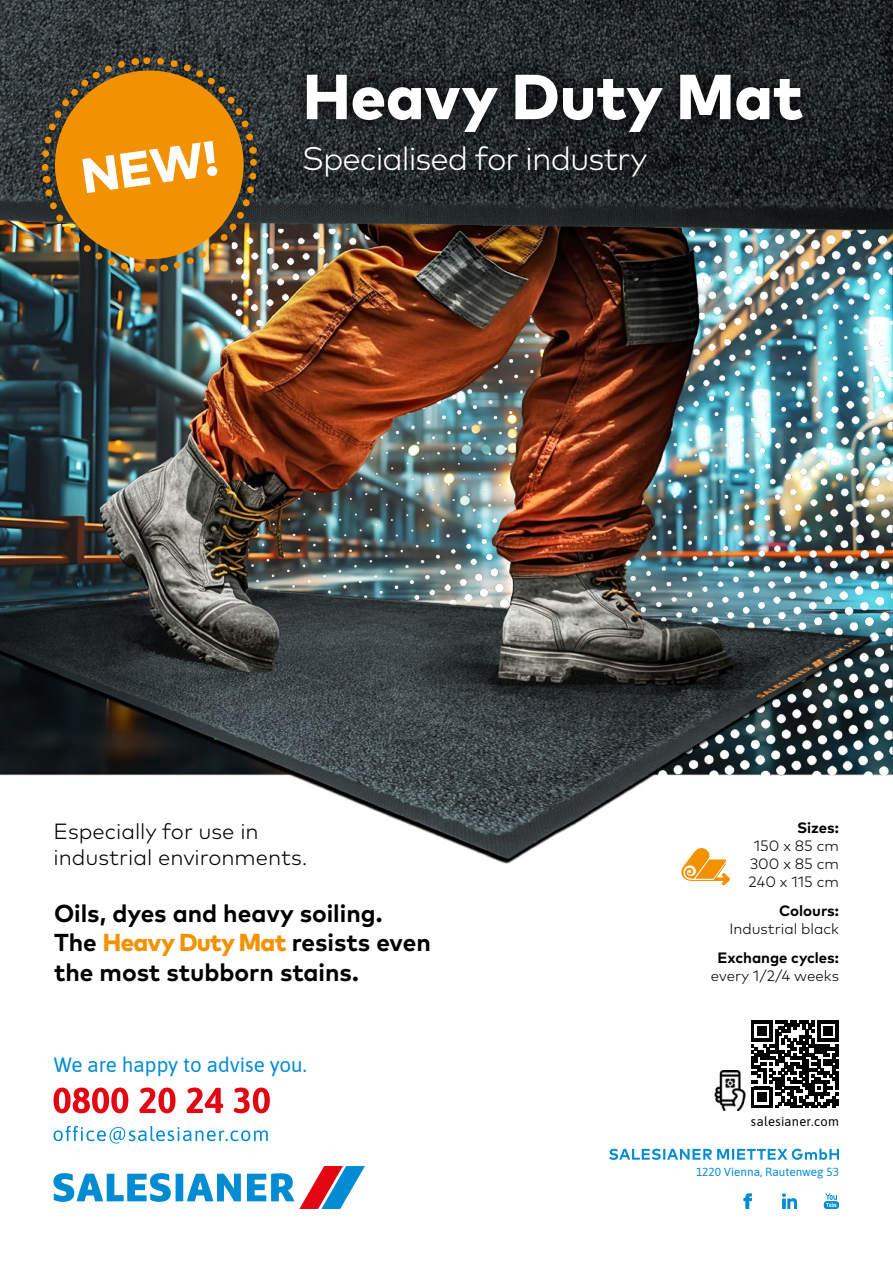
<style>
.page{position:relative;width:893px;height:1263px;background:#fff}
.page>*{position:absolute;margin:0;border:0;box-sizing:border-box;transform-origin:0 0}
.t1{font:800 63.45px "Mark Pro";color:#fff}
.t2{font:800 48.9px "Mark Pro";color:#fff}
.t3{font:300 32.7px "Mark Pro";letter-spacing:-.03em;color:#fff}
.t4{font:700 24.45px/29.4px "Mark Pro";color:#000}
.t5{font:300 21.9px/26.4px "Mark Pro";color:#000}
.t6{font:20.55px "Asap";color:#008bd2}
.t7{font:300 15px/18px "Mark Pro";color:#000;text-align:center}
.t8{font:700 15px "Mark Pro";color:#000}
.t9{font:12.9px "Asap";letter-spacing:.02em;color:#000}
.t10{font:11.7px "Asap";color:#008bd2}
.s1{font-weight:800;color:#f39200}
</style>
<div class="page">
<img style="left:875px;top:264px;width:18px;height:512px">
<img style="left:0;top:264px;width:875px;height:600px">
<img style="left:0;top:0;width:893px;height:264px">
<svg style="left:39px;top:55px;width:221px;height:220px;background:#af7419"></svg>
<svg style="left:289px;top:57px;width:531px;height:93px;background:#1e2224"></svg>
<svg style="left:681px;top:848px;width:49px;height:37px"></svg>
<svg style="left:54px;top:1126px;width:214px;height:17px"></svg>
<svg style="left:54px;top:1087px;width:216px;height:26px"></svg>
<svg style="left:53px;top:1166px;width:312px;height:43px"></svg>
<svg style="left:824px;top:1193px;width:15px;height:16px"></svg>
<svg style="left:782px;top:1193px;width:15px;height:16px"></svg>
<svg style="left:743px;top:1193px;width:9px;height:16px"></svg>
<svg style="left:609px;top:1148px;width:230px;height:12px"></svg>
<svg style="left:751px;top:1020px;width:88px;height:88px"></svg>
<img style="left:714px;top:1070px;width:32px;height:40px">
<h2 class="t2" style="left:76px;top:139px;width:139px;rotate:-8deg">NEW!</h2>
<h1 class="t1" style="left:303px;top:48px;width:502px">Heavy Duty Mat</h1>
<h3 class="t3" style="left:302px;top:134px;width:346px">Specialised for industry</h3>
<p class="t5" style="left:54px;top:816px;width:255px">Especially for use in industrial environments.</p>
<p class="t4" style="left:54px;top:896px;width:378px">Oils, dyes and heavy soiling.<br>The <span class="s1">Heavy Duty Mat</span> resists even the most stubborn stains.</p>
<p class="t6" style="left:54px;top:1051px;width:255px">We are happy to advise you.</p>
<p class="t8" style="left:797px;top:817px;width:43px">Sizes:</p>
<p class="t7" style="left:749px;top:836px;width:92px">150 x 85 cm<br>300 x 85 cm<br>240 x 115 cm</p>
<p class="t8" style="left:779px;top:899px;width:61px">Colours:</p>
<p class="t7" style="left:729px;top:918px;width:111px">Industrial black</p>
<p class="t8" style="left:718px;top:946px;width:123px">Exchange cycles:</p>
<p class="t7" style="left:711px;top:965px;width:130px">every 1/2/4 weeks</p>
<p class="t9" style="left:751px;top:1112px;width:90px">salesianer.com</p>
<p class="t10" style="left:696px;top:1164px;width:144px">1220 Vienna, Rautenweg 53</p>
</div>
